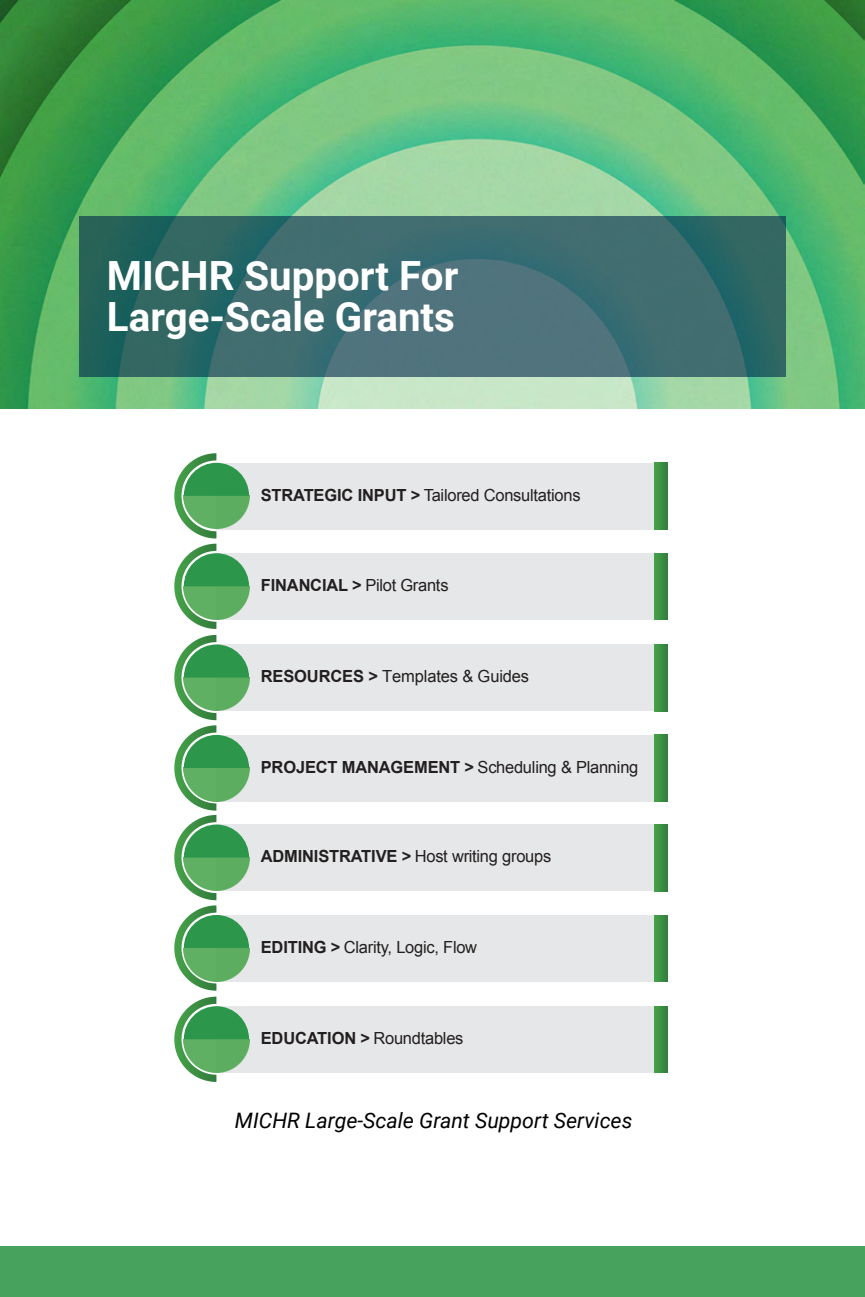
<style>
.page{position:relative;width:865px;height:1297px;background:#fff}
.page>*{position:absolute;margin:0;border:0;box-sizing:border-box;transform-origin:0 0}
.t1{font:700 40.2px/40.2px "Roboto";color:#fff}
.t2{font:italic 21.2px "Roboto";color:#000}
.t3{font:16.6px "Arial";letter-spacing:-.015em;color:#231f20}
.s1{font-weight:700}
</style>
<div class="page">
<div style="left:216px;top:463px;width:440px;height:66px;background:#e6e7e8"></div>
<img style="left:184px;top:497px;width:65px;height:32px">
<svg style="left:181px;top:460px;width:68px;height:37px"></svg>
<svg style="left:654px;top:463px;width:14px;height:66px"></svg>
<div style="left:216px;top:553px;width:440px;height:66px;background:#e6e7e8"></div>
<img style="left:184px;top:587px;width:65px;height:32px">
<svg style="left:181px;top:551px;width:68px;height:36px"></svg>
<svg style="left:654px;top:553px;width:14px;height:67px"></svg>
<div style="left:216px;top:644px;width:441px;height:67px;background:#e6e7e8"></div>
<img style="left:184px;top:678px;width:65px;height:32px">
<svg style="left:181px;top:642px;width:68px;height:36px"></svg>
<svg style="left:654px;top:644px;width:14px;height:67px"></svg>
<div style="left:216px;top:735px;width:439px;height:66px;background:#e6e7e8"></div>
<img style="left:184px;top:769px;width:65px;height:32px">
<svg style="left:181px;top:732px;width:68px;height:37px"></svg>
<svg style="left:654px;top:735px;width:14px;height:66px"></svg>
<div style="left:216px;top:824px;width:440px;height:67px;background:#e6e7e8"></div>
<img style="left:184px;top:858px;width:65px;height:32px">
<svg style="left:181px;top:822px;width:68px;height:36px"></svg>
<svg style="left:654px;top:824px;width:14px;height:67px"></svg>
<div style="left:216px;top:915px;width:440px;height:66px;background:#e6e7e8"></div>
<img style="left:184px;top:949px;width:65px;height:32px">
<svg style="left:181px;top:912px;width:68px;height:37px"></svg>
<svg style="left:654px;top:915px;width:14px;height:66px"></svg>
<div style="left:216px;top:1006px;width:439px;height:66px;background:#e6e7e8"></div>
<img style="left:184px;top:1040px;width:65px;height:32px">
<svg style="left:181px;top:1003px;width:68px;height:37px"></svg>
<svg style="left:654px;top:1006px;width:14px;height:67px"></svg>
<img style="left:0;top:0;width:864px;height:408px">
<div style="left:79px;top:216px;width:706px;height:160px;background:#00274c;opacity:.6"></div>
<div style="left:0;top:1245px;width:864px;height:51px;background:#46a25d"></div>
<h1 class="t1" style="left:107px;top:260px;width:353px">MICHR Support For<br>Large-Scale Grants</h1>
<p class="t3" style="left:261px;top:488px;width:321px"><span class="s1">STRATEGIC INPUT &gt;</span> Tailored Consultations</p>
<p class="t3" style="left:261px;top:579px;width:189px"><span class="s1">FINANCIAL &gt;</span> Pilot Grants</p>
<p class="t3" style="left:261px;top:670px;width:270px"><span class="s1">RESOURCES &gt;</span> Templates &amp; Guides</p>
<p class="t3" style="left:261px;top:760px;width:379px"><span class="s1">PROJECT MANAGEMENT &gt;</span> Scheduling &amp; Planning</p>
<p class="t3" style="left:261px;top:850px;width:292px"><span class="s1">ADMINISTRATIVE &gt;</span> Host writing groups</p>
<p class="t3" style="left:261px;top:940px;width:218px"><span class="s1">EDITING &gt;</span> Clarity, Logic, Flow</p>
<p class="t3" style="left:261px;top:1031px;width:204px"><span class="s1">EDUCATION &gt;</span> Roundtables</p>
<p class="t2" style="left:235px;top:1112px;width:399px">MICHR Large-Scale Grant Support Services</p>
</div>
